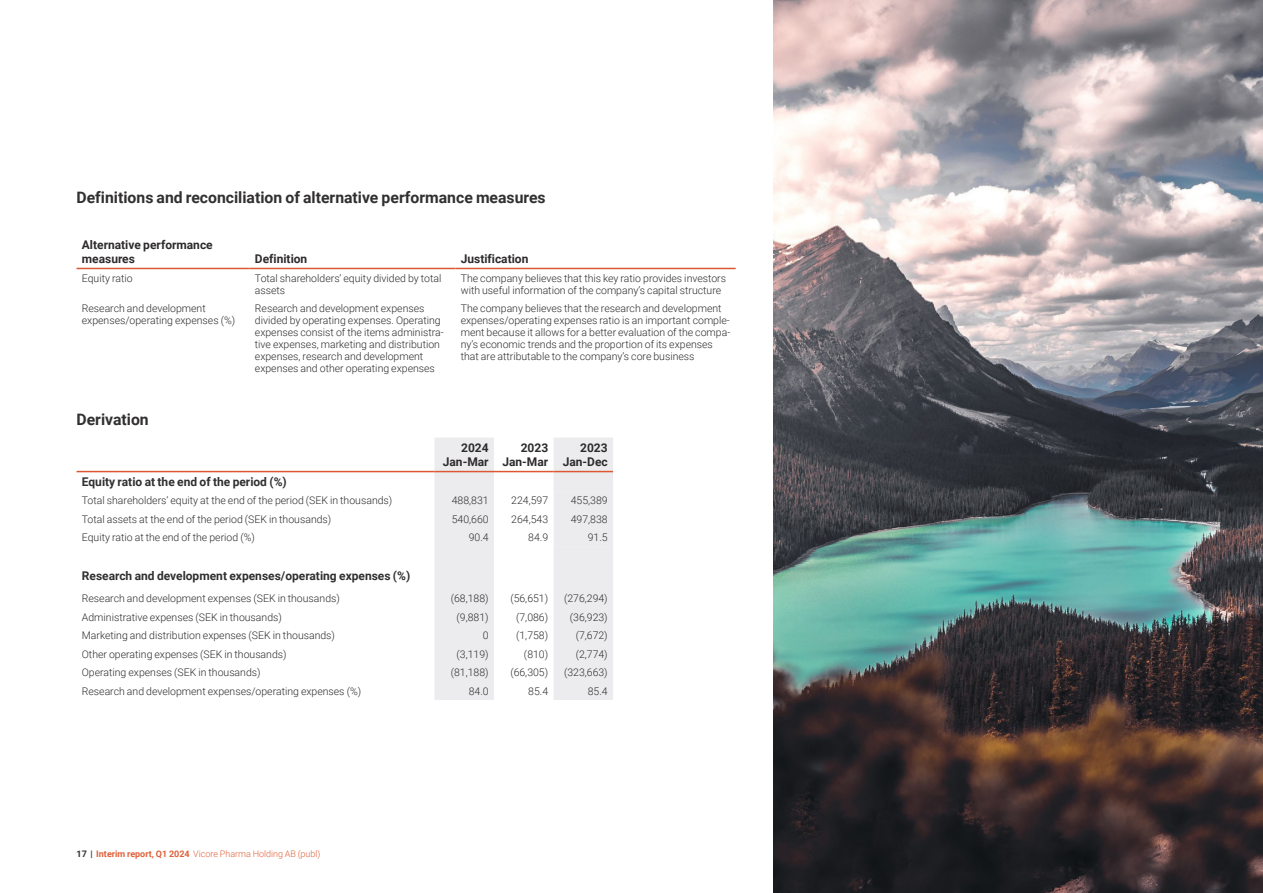
<style>
.page{position:relative;width:1263px;height:893px;background:#fff}
.page>*{position:absolute;margin:0;border:0;box-sizing:border-box;transform-origin:0 0}
.Vixtore_-_mellis{font:700 15.75px "Roboto";color:#312f30}
.Tabell_-_h2{font:700 12px "Roboto";color:#312f30}
.Tabell_H1{font:700 12px/14.4px "Roboto";color:#2e2b2c}
.Tabell_H1_höger{font:700 12px/14.4px "Roboto";color:#2e2b2c;text-align:right}
.Tabell_bröd{font:300 10.5px/12px "Roboto";color:#2e2b2c}
.Tabell_-_bröd_höger{font:300 10.5px "Roboto";color:#2e2b2c}
.t1{font:300 9px "Roboto";color:#df613a}
.s1{font-weight:700;color:#312f30}
.s2{font-weight:700}
</style>
<div class="page">
<img style="left:774px;top:0;width:489px;height:893px">
<svg style="left:250px;top:267px;width:205px;height:3px"></svg>
<hr style="left:77px;top:268px;width:173px;height:1px;background:#dc5833">
<hr style="left:250px;top:268px;width:205px;height:1px;background:#dc5833">
<hr style="left:455px;top:268px;width:281px;height:1px;background:#dc5833">
<div style="left:434px;top:438px;width:60px;height:262px;background:#ececee"></div>
<svg style="left:494px;top:438px;width:119px;height:262px"></svg>
<hr style="left:553px;top:471px;width:60px;height:1px;background:#dc5833">
<hr style="left:77px;top:471px;width:357px;height:1px;background:#dc5833">
<hr style="left:434px;top:471px;width:60px;height:1px;background:#dc5833">
<hr style="left:494px;top:471px;width:59px;height:1px;background:#dc5833">
<p class="Vixtore_-_mellis" style="left:77px;top:187px;width:471px">Definitions and reconciliation of alternative performance measures</p>
<p class="Tabell_H1" style="left:82px;top:237px;width:132px">Alternative performance measures</p>
<p class="Tabell_H1" style="left:255px;top:251px;width:54px">Definition</p>
<p class="Tabell_H1" style="left:461px;top:251px;width:69px">Justification</p>
<p class="Tabell_bröd" style="left:82px;top:272px;width:52px">Equity ratio</p>
<p class="Tabell_bröd" style="left:255px;top:272px;width:188px">Total shareholders’ equity divided by total assets</p>
<p class="Tabell_bröd" style="left:461px;top:272px;width:267px">The company believes that this key ratio provides investors with useful information of the company’s capital structure</p>
<p class="Tabell_bröd" style="left:82px;top:302px;width:155px">Research and development expenses/operating expenses (%)</p>
<p class="Tabell_bröd" style="left:255px;top:302px;width:190px">Research and development expenses divided by operating expenses. Operating expenses consist of the items administra&shy;tive expenses, marketing and distribution expenses, research and development expenses and other operating expenses</p>
<p class="Tabell_bröd" style="left:461px;top:302px;width:271px">The company believes that the research and development expenses/operating expenses ratio is an important comple&shy;ment because it allows for a better evaluation of the compa&shy;ny’s economic trends and the proportion of its expenses that are attributable to the company’s core business</p>
<p class="Vixtore_-_mellis" style="left:77px;top:408px;width:74px">Derivation</p>
<p class="Tabell_H1_höger" style="left:443px;top:440px;width:47px">2024<br>Jan-Mar</p>
<p class="Tabell_H1_höger" style="left:502px;top:440px;width:47px">2023<br>Jan-Mar</p>
<p class="Tabell_H1_höger" style="left:563px;top:440px;width:47px">2023<br>Jan-Dec</p>
<p class="Tabell_-_h2" style="left:82px;top:473px;width:206px">Equity ratio at the end of the period (%)</p>
<p class="Tabell_bröd" style="left:82px;top:494px;width:312px">Total shareholders’ equity at the end of the period (SEK in thousands)</p>
<p class="Tabell_-_bröd_höger" style="left:452px;top:493px;width:38px">488,831</p>
<p class="Tabell_-_bröd_höger" style="left:511px;top:493px;width:38px">224,597</p>
<p class="Tabell_-_bröd_höger" style="left:571px;top:493px;width:38px">455,389</p>
<p class="Tabell_bröd" style="left:82px;top:513px;width:251px">Total assets at the end of the period (SEK in thousands)</p>
<p class="Tabell_-_bröd_höger" style="left:452px;top:512px;width:38px">540,660</p>
<p class="Tabell_-_bröd_höger" style="left:511px;top:512px;width:38px">264,543</p>
<p class="Tabell_-_bröd_höger" style="left:571px;top:512px;width:38px">497,838</p>
<p class="Tabell_bröd" style="left:82px;top:531px;width:174px">Equity ratio at the end of the period (%)</p>
<p class="Tabell_-_bröd_höger" style="left:469px;top:530px;width:21px">90.4</p>
<p class="Tabell_-_bröd_höger" style="left:528px;top:530px;width:21px">84.9</p>
<p class="Tabell_-_bröd_höger" style="left:588px;top:530px;width:21px">91.5</p>
<p class="Tabell_-_h2" style="left:82px;top:567px;width:330px">Research and development expenses/operating expenses (%)</p>
<p class="Tabell_bröd" style="left:82px;top:592px;width:260px">Research and development expenses (SEK in thousands)</p>
<p class="Tabell_-_bröd_höger" style="left:451px;top:591px;width:39px">(68,188)</p>
<p class="Tabell_-_bröd_höger" style="left:510px;top:591px;width:39px">(56,651)</p>
<p class="Tabell_-_bröd_höger" style="left:564px;top:591px;width:45px">(276,294)</p>
<p class="Tabell_bröd" style="left:82px;top:610px;width:202px">Administrative expenses (SEK in thousands)</p>
<p class="Tabell_-_bröd_höger" style="left:457px;top:609px;width:34px">(9,881)</p>
<p class="Tabell_-_bröd_höger" style="left:516px;top:609px;width:34px">(7,086)</p>
<p class="Tabell_-_bröd_höger" style="left:570px;top:609px;width:39px">(36,923)</p>
<p class="Tabell_bröd" style="left:82px;top:629px;width:255px">Marketing and distribution expenses (SEK in thousands)</p>
<p class="Tabell_-_bröd_höger" style="left:483px;top:628px;width:7px">0</p>
<p class="Tabell_-_bröd_höger" style="left:516px;top:628px;width:34px">(1,758)</p>
<p class="Tabell_-_bröd_höger" style="left:576px;top:628px;width:34px">(7,672)</p>
<p class="Tabell_bröd" style="left:82px;top:647px;width:206px">Other operating expenses (SEK in thousands)</p>
<p class="Tabell_-_bröd_höger" style="left:457px;top:646px;width:34px">(3,119)</p>
<p class="Tabell_-_bröd_höger" style="left:524px;top:646px;width:26px">(810)</p>
<p class="Tabell_-_bröd_höger" style="left:576px;top:646px;width:34px">(2,774)</p>
<p class="Tabell_bröd" style="left:82px;top:666px;width:180px">Operating expenses (SEK in thousands)</p>
<p class="Tabell_-_bröd_höger" style="left:451px;top:665px;width:39px">(81,188)</p>
<p class="Tabell_-_bröd_höger" style="left:510px;top:665px;width:39px">(66,305)</p>
<p class="Tabell_-_bröd_höger" style="left:564px;top:665px;width:45px">(323,663)</p>
<p class="Tabell_bröd" style="left:82px;top:684px;width:281px">Research and development expenses/operating expenses (%)</p>
<p class="Tabell_-_bröd_höger" style="left:469px;top:683px;width:21px">84.0</p>
<p class="Tabell_-_bröd_höger" style="left:528px;top:683px;width:21px">85.4</p>
<p class="Tabell_-_bröd_höger" style="left:588px;top:683px;width:21px">85.4</p>
<p class="t1" style="left:77px;top:847px;width:245px"><span class="s1">17 |</span> <span class="s2">Interim report, Q1 2024</span> Vicore Pharma Holding AB (publ)</p>
</div>
